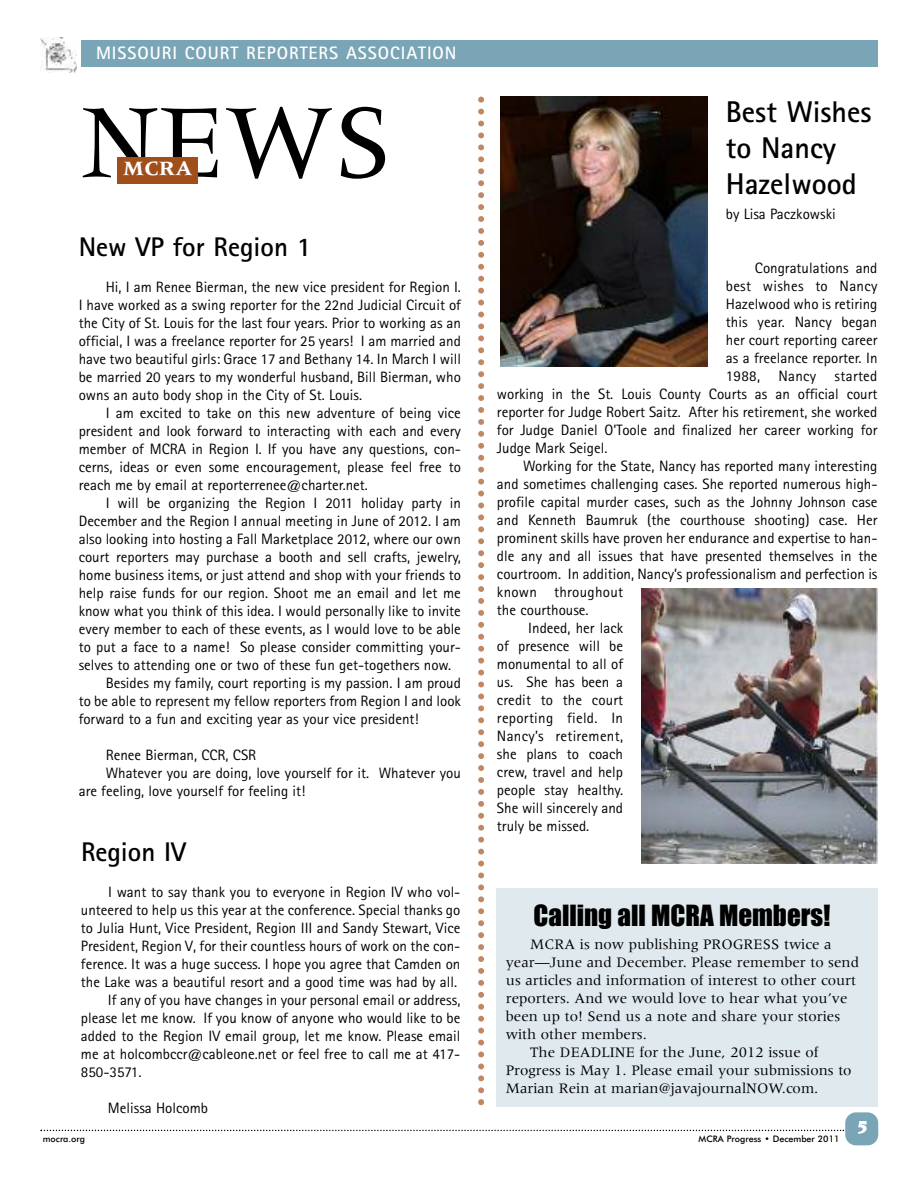
<style>
.page{position:relative;width:918px;height:1188px;background:#fff}
.page>*{position:absolute;margin:0;border:0;box-sizing:border-box;transform-origin:0 0}
.t1{font:108px "Meridien";color:#000}
.t2{font:700 30px/36px "Rotis Sans Serif";color:#000}
.t3{font:700 27px "Rotis Sans Serif";color:#000}
.t4{font:27px "Impact";color:#000}
.t5{font:700 21px "Meridien";color:#fff}
.t6{font:700 18px "Rotis Sans Serif";letter-spacing:.055em;color:#fff}
.t7{font:700 18px "Meridien";color:#fff}
.t8{font:15px/18px "Rotis Sans Serif";color:#000;text-align:justify}
.t9{font:15px "Meridien";color:#000}
.t10{font:15px "Rotis Sans Serif";letter-spacing:.02em;color:#000}
.t11{font:500 9px "Futura";color:#000}
</style>
<div class="page">
<div style="left:496px;top:888px;width:382px;height:219px;background:#e0eaee"></div>
<div style="left:845px;top:1112px;width:33px;height:33px;background:#7aa5b6;border-radius:11px"></div>
<svg style="left:40px;top:1130px;width:804px;height:1px"></svg>
<img style="left:40px;top:38px;width:37px;height:35px">
<div style="left:81px;top:40px;width:797px;height:28px;background:#7aa5b6"></div>
<div style="left:117px;top:157px;width:81px;height:27px;background:#a04f1b"></div>
<svg style="left:478px;top:97px;width:6px;height:1008px"></svg>
<img style="left:641px;top:588px;width:237px;height:275px">
<img style="left:501px;top:97px;width:207px;height:270px">
<p class="t6" style="left:96px;top:47px;width:362px">MISSOURI COURT REPORTERS ASSOCIATION</p>
<h1 class="t1" style="left:81px;top:102px;width:314px">NEWS</h1>
<h3 class="t5" style="left:123px;top:161px;width:71px">MCRA</h3>
<h3 class="t3" style="left:79px;top:237px;width:234px">New VP for Region 1</h3>
<p class="t8" style="left:79px;top:279px;width:384px;text-indent:27px">Hi, I am Renee Bierman, the new vice president for Region I.<br>I have worked as a swing reporter for the 22nd Judicial Circuit of the City of St. Louis for the last four years. Prior to working as an official, I was a freelance reporter for 25 years! I am married and have two beautiful girls: Grace 17 and Bethany 14. In March I will be married 20 years to my wonderful husband, Bill Bierman, who owns an auto body shop in the City of St. Louis.</p>
<p class="t8" style="left:79px;top:405px;width:384px;text-indent:27px">I am excited to take on this new adventure of being vice president and look forward to interacting with each and every member of MCRA in Region I. If you have any questions, con&shy;cerns, ideas or even some encouragement, please feel free to reach me by email at reporterrenee@charter.net.</p>
<p class="t8" style="left:106px;top:495px;width:357px">I will be organizing the Region I 2011 holiday party in</p>
<p class="t8" style="left:79px;top:513px;width:384px">December and the Region I annual meeting in June of 2012. I am</p>
<p class="t8" style="left:79px;top:531px;width:384px">also looking into hosting a Fall Marketplace 2012, where our own</p>
<p class="t8" style="left:79px;top:549px;width:384px">court reporters may purchase a booth and sell crafts, jewelry,</p>
<p class="t8" style="left:79px;top:567px;width:384px">home business items, or just attend and shop with your friends to</p>
<p class="t8" style="left:79px;top:585px;width:384px">help raise funds for our region. Shoot me an email and let me</p>
<p class="t8" style="left:79px;top:603px;width:384px">know what you think of this idea. I would personally like to invite</p>
<p class="t8" style="left:79px;top:621px;width:384px">every member to each of these events, as I would love to be able</p>
<p class="t8" style="left:79px;top:639px;width:384px">to put a face to a name! So please consider committing your-</p>
<p class="t8" style="left:79px;top:657px;width:374px">selves to attending one or two of these fun get-togethers now.</p>
<p class="t8" style="left:106px;top:675px;width:357px">Besides my family, court reporting is my passion. I am proud</p>
<p class="t8" style="left:79px;top:693px;width:384px">to be able to represent my fellow reporters from Region I and look</p>
<p class="t8" style="left:79px;top:711px;width:342px">forward to a fun and exciting year as your vice president!</p>
<p class="t8" style="left:106px;top:747px;width:152px">Renee Bierman, CCR, CSR</p>
<p class="t8" style="left:106px;top:765px;width:357px">Whatever you are doing, love yourself for it. Whatever you</p>
<p class="t8" style="left:79px;top:783px;width:228px">are feeling, love yourself for feeling it!</p>
<h3 class="t3" style="left:81px;top:842px;width:107px">Region IV</h3>
<p class="t8" style="left:108px;top:884px;width:354px">I want to say thank you to everyone in Region IV who vol-</p>
<p class="t8" style="left:81px;top:902px;width:381px">unteered to help us this year at the conference. Special thanks go</p>
<p class="t8" style="left:81px;top:920px;width:381px">to Julia Hunt, Vice President, Region III and Sandy Stewart, Vice</p>
<p class="t8" style="left:81px;top:938px;width:381px">President, Region V, for their countless hours of work on the con-</p>
<p class="t8" style="left:81px;top:956px;width:381px">ference. It was a huge success. I hope you agree that Camden on</p>
<p class="t8" style="left:81px;top:974px;width:378px">the Lake was a beautiful resort and a good time was had by all.</p>
<p class="t8" style="left:108px;top:992px;width:354px">If any of you have changes in your personal email or address,</p>
<p class="t8" style="left:81px;top:1010px;width:381px">please let me know. If you know of anyone who would like to be</p>
<p class="t8" style="left:81px;top:1028px;width:381px">added to the Region IV email group, let me know. Please email</p>
<p class="t8" style="left:81px;top:1046px;width:381px">me at holcombccr@cableone.net or feel free to call me at 417-</p>
<p class="t8" style="left:81px;top:1064px;width:62px">850-3571.</p>
<p class="t8" style="left:108px;top:1100px;width:102px">Melissa Holcomb</p>
<h2 class="t2" style="left:726px;top:96px;width:147px">Best Wishes to Nancy<br>Hazelwood</h2>
<p class="t8" style="left:726px;top:207px;width:111px">by Lisa Paczkowski</p>
<p class="t8" style="left:755px;top:261px;width:124px">Congratulations and</p>
<p class="t10" style="left:726px;top:281px;width:153px">best wishes to Nancy</p>
<p class="t8" style="left:726px;top:297px;width:153px">Hazelwood who is retiring</p>
<p class="t8" style="left:726px;top:315px;width:153px">this year. Nancy began</p>
<p class="t8" style="left:726px;top:333px;width:153px">her court reporting career</p>
<p class="t8" style="left:726px;top:351px;width:153px">as a freelance reporter. In</p>
<p class="t10" style="left:726px;top:371px;width:153px">1988, Nancy started</p>
<p class="t8" style="left:497px;top:387px;width:382px">working in the St. Louis County Courts as an official court</p>
<p class="t8" style="left:497px;top:405px;width:382px">reporter for Judge Robert Saitz. After his retirement, she worked</p>
<p class="t8" style="left:497px;top:423px;width:382px">for Judge Daniel O’Toole and finalized her career working for</p>
<p class="t8" style="left:497px;top:441px;width:112px">Judge Mark Seigel.</p>
<p class="t8" style="left:523px;top:459px;width:356px">Working for the State, Nancy has reported many interesting</p>
<p class="t8" style="left:497px;top:477px;width:382px">and sometimes challenging cases. She reported numerous high-</p>
<p class="t8" style="left:497px;top:495px;width:382px">profile capital murder cases, such as the Johnny Johnson case</p>
<p class="t8" style="left:497px;top:513px;width:382px">and Kenneth Baumruk (the courthouse shooting) case. Her</p>
<p class="t8" style="left:497px;top:531px;width:382px">prominent skills have proven her endurance and expertise to han-</p>
<p class="t8" style="left:497px;top:549px;width:382px">dle any and all issues that have presented themselves in the</p>
<p class="t8" style="left:497px;top:567px;width:382px">courtroom. In addition, Nancy’s professionalism and perfection is</p>
<p class="t10" style="left:497px;top:587px;width:128px">known throughout</p>
<p class="t8" style="left:497px;top:603px;width:93px">the courthouse.</p>
<p class="t8" style="left:528px;top:621px;width:96px">Indeed, her lack</p>
<p class="t8" style="left:497px;top:639px;width:128px">of presence will be</p>
<p class="t8" style="left:497px;top:657px;width:128px">monumental to all of</p>
<p class="t8" style="left:497px;top:675px;width:128px">us. She has been a</p>
<p class="t8" style="left:497px;top:693px;width:128px">credit to the court</p>
<p class="t10" style="left:497px;top:713px;width:128px">reporting field. In</p>
<p class="t10" style="left:497px;top:731px;width:128px">Nancy’s retirement,</p>
<p class="t8" style="left:497px;top:747px;width:128px">she plans to coach</p>
<p class="t8" style="left:497px;top:765px;width:128px">crew, travel and help</p>
<p class="t8" style="left:497px;top:783px;width:128px">people stay healthy.</p>
<p class="t8" style="left:497px;top:801px;width:128px">She will sincerely and</p>
<p class="t8" style="left:497px;top:819px;width:94px">truly be missed.</p>
<h3 class="t4" style="left:533px;top:900px;width:299px">Calling all MCRA Members!</h3>
<p class="t9" style="left:530px;top:939px;width:303px">MCRA is now publishing PROGRESS twice a</p>
<p class="t9" style="left:506px;top:957px;width:355px">year—June and December. Please remember to send</p>
<p class="t9" style="left:506px;top:975px;width:352px">us articles and information of interest to other court</p>
<p class="t9" style="left:506px;top:993px;width:343px">reporters. And we would love to hear what you’ve</p>
<p class="t9" style="left:506px;top:1011px;width:336px">been up to! Send us a note and share your stories</p>
<p class="t9" style="left:506px;top:1029px;width:143px">with other members.</p>
<p class="t9" style="left:530px;top:1047px;width:290px">The DEADLINE for the June, 2012 issue of</p>
<p class="t9" style="left:506px;top:1065px;width:347px">Progress is May 1. Please email your submissions to</p>
<p class="t9" style="left:506px;top:1083px;width:314px">Marian Rein at marian@javajournalNOW.com.</p>
<p class="t7" style="left:858px;top:1120px;width:12px">5</p>
<p class="t11" style="left:43px;top:1135px;width:44px">mocra.org</p>
<p class="t11" style="left:699px;top:1136px;width:142px">MCRA Progress • December 2011</p>
</div>
